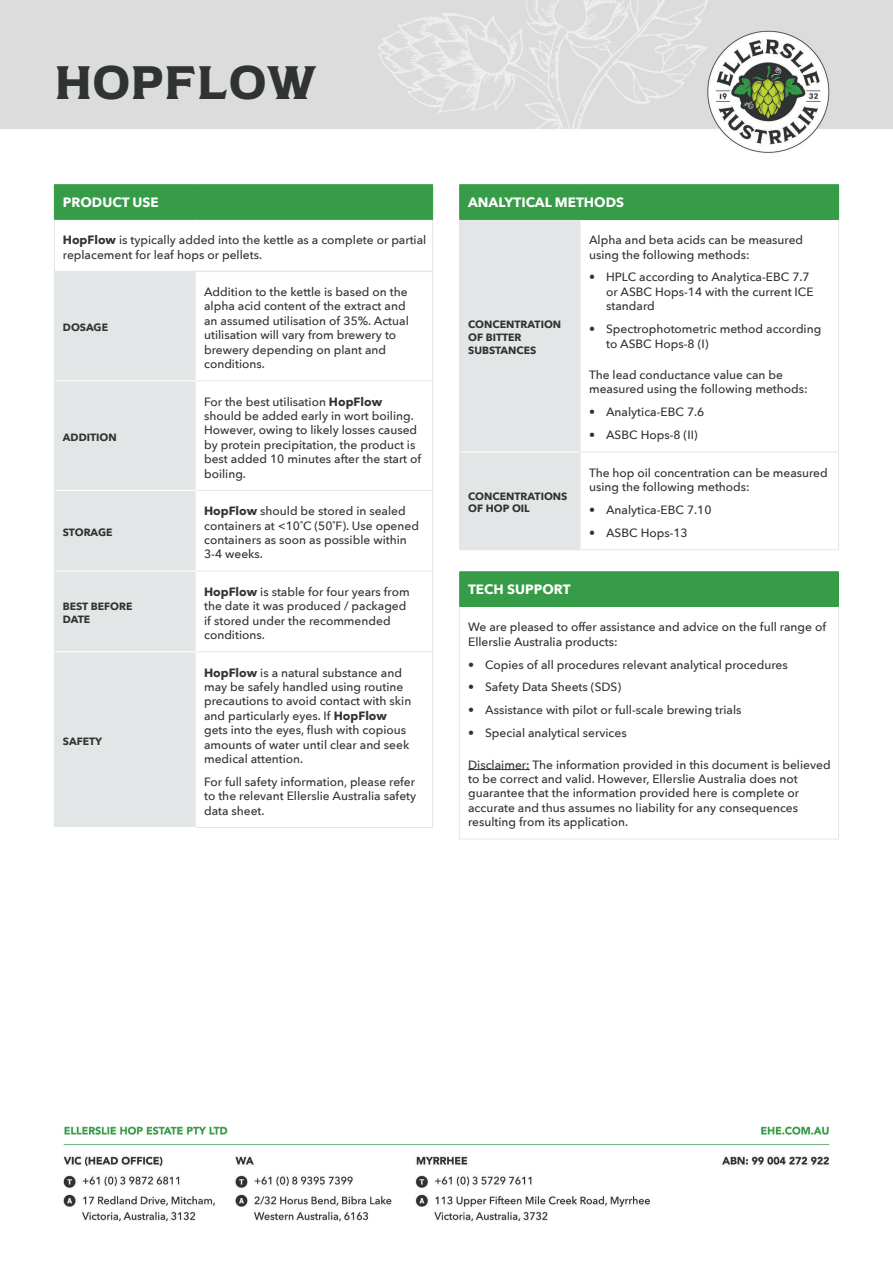
<style>
.page{position:relative;width:893px;height:1263px;background:#fff}
.page>*{position:absolute;margin:0;border:0;box-sizing:border-box;transform-origin:0 0}
.t1{font:45px "Captain Nelson Serif";letter-spacing:-.01em;color:#2f3331}
.t2{font:700 13.5px "Avenir Next";color:#fff}
.body{font:500 12px/14.4px "Avenir Next";color:#2f3331}
.bold{font:700 10.5px/12.6px "Avenir Next";color:#2f3331}
.s1{font-weight:700}
</style>
<div class="page">
<img style="left:0;top:0;width:893px;height:1222px">
<div style="left:54px;top:185px;width:379px;height:34px;background:#369c47"></div>
<div style="left:54px;top:219px;width:379px;height:52px;background:#fff"></div>
<div style="left:55px;top:272px;width:141px;height:555px;background:#e3e6e6"></div>
<hr style="left:196px;top:380px;width:237px;height:1px;background:#e3e6e6">
<hr style="left:196px;top:490px;width:237px;height:1px;background:#e3e6e6">
<hr style="left:196px;top:571px;width:237px;height:1px;background:#e3e6e6">
<hr style="left:196px;top:651px;width:237px;height:1px;background:#e3e6e6">
<hr style="left:196px;top:827px;width:237px;height:1px;background:#e3e6e6">
<hr style="left:432px;top:220px;width:1px;height:51px;background:#e3e6e6">
<hr style="left:432px;top:271px;width:1px;height:109px;background:#e3e6e6">
<hr style="left:432px;top:381px;width:1px;height:109px;background:#e3e6e6">
<hr style="left:432px;top:491px;width:1px;height:80px;background:#e3e6e6">
<hr style="left:432px;top:571px;width:1px;height:80px;background:#e3e6e6">
<hr style="left:432px;top:652px;width:1px;height:175px;background:#e3e6e6">
<hr style="left:54px;top:184px;width:142px;height:1px;background:#369c47">
<hr style="left:196px;top:184px;width:237px;height:1px;background:#369c47">
<hr style="left:54px;top:219px;width:142px;height:1px;background:#369c47">
<hr style="left:196px;top:219px;width:237px;height:1px;background:#369c47">
<hr style="left:54px;top:220px;width:1px;height:51px;background:#e3e6e6">
<hr style="left:54px;top:272px;width:1px;height:109px;background:#e3e6e6">
<hr style="left:54px;top:381px;width:1px;height:109px;background:#e3e6e6">
<hr style="left:54px;top:490px;width:1px;height:81px;background:#e3e6e6">
<hr style="left:54px;top:571px;width:1px;height:81px;background:#e3e6e6">
<hr style="left:54px;top:652px;width:1px;height:175px;background:#e3e6e6">
<hr style="left:55px;top:380px;width:141px;height:1px;background:#fff">
<hr style="left:55px;top:490px;width:141px;height:1px;background:#fff">
<hr style="left:55px;top:571px;width:141px;height:1px;background:#fff">
<hr style="left:55px;top:651px;width:141px;height:1px;background:#fff">
<hr style="left:54px;top:827px;width:142px;height:1px;background:#fff">
<hr style="left:54px;top:271px;width:142px;height:1px;background:#e3e6e6">
<hr style="left:196px;top:271px;width:236px;height:1px;background:#e3e6e6">
<div style="left:460px;top:185px;width:379px;height:34px;background:#369c47"></div>
<div style="left:460px;top:220px;width:121px;height:329px;background:#e3e6e6"></div>
<hr style="left:459px;top:184px;width:122px;height:1px;background:#369c47">
<hr style="left:459px;top:185px;width:1px;height:34px;background:#369c47">
<hr style="left:581px;top:184px;width:258px;height:1px;background:#369c47">
<hr style="left:459px;top:219px;width:122px;height:1px;background:#369c47">
<hr style="left:581px;top:219px;width:258px;height:1px;background:#369c47">
<hr style="left:838px;top:220px;width:1px;height:232px;background:#e3e6e6">
<hr style="left:838px;top:452px;width:1px;height:97px;background:#e3e6e6">
<hr style="left:581px;top:452px;width:258px;height:1px;background:#e3e6e6">
<hr style="left:581px;top:549px;width:258px;height:1px;background:#e3e6e6">
<hr style="left:459px;top:220px;width:1px;height:232px;background:#e3e6e6">
<hr style="left:460px;top:452px;width:121px;height:1px;background:#fff">
<hr style="left:459px;top:452px;width:1px;height:97px;background:#e3e6e6">
<hr style="left:459px;top:549px;width:122px;height:1px;background:#e3e6e6">
<div style="left:460px;top:572px;width:379px;height:34px;background:#369c47"></div>
<div style="left:460px;top:606px;width:379px;height:233px;background:#fff"></div>
<hr style="left:459px;top:571px;width:380px;height:1px;background:#369c47">
<hr style="left:459px;top:572px;width:1px;height:34px;background:#369c47">
<hr style="left:459px;top:606px;width:380px;height:1px;background:#369c47">
<hr style="left:459px;top:607px;width:1px;height:232px;background:#e3e6e6">
<hr style="left:838px;top:607px;width:1px;height:232px;background:#e3e6e6">
<hr style="left:459px;top:839px;width:380px;height:1px;background:#e3e6e6">
<hr style="left:468px;top:769px;width:62px;height:1px;background:#2f3331">
<h1 class="t1" style="left:54px;top:57px;width:265px">HOPFLOW</h1>
<p class="t2" style="left:63px;top:190px;width:97px">PRODUCT USE</p>
<p class="body" style="left:63px;top:232px;width:365px"><span class="s1">HopFlow</span> is typically added into the kettle as a complete or partial replacement for leaf hops or pellets.</p>
<p class="bold" style="left:63px;top:321px;width:47px">DOSAGE</p>
<p class="bold" style="left:63px;top:431px;width:55px">ADDITION</p>
<p class="bold" style="left:63px;top:526px;width:51px">STORAGE</p>
<p class="bold" style="left:63px;top:600px;width:71px">BEST BEFORE</p>
<p class="bold" style="left:63px;top:613px;width:29px">DATE</p>
<p class="bold" style="left:63px;top:735px;width:41px">SAFETY</p>
<p class="body" style="left:204px;top:284px;width:206px">Addition to the kettle is based on the alpha acid content of the extract and an assumed utilisation of 35%. Actual utilisation will vary from brewery to brewery depending on plant and conditions.</p>
<p class="body" style="left:204px;top:394px;width:219px">For the best utilisation <span class="s1">HopFlow </span>should be added early in wort boiling.<br>However, owing to likely losses caused by protein precipitation, the product is best added 10 minutes after the start of boiling.</p>
<p class="body" style="left:204px;top:503px;width:216px"><span class="s1">HopFlow</span> should be stored in sealed containers at &lt;10˚C (50˚F). Use opened containers as soon as possible within<br>3-4 weeks.</p>
<p class="body" style="left:204px;top:584px;width:207px"><span class="s1">HopFlow</span> is stable for four years from the date it was produced / packaged if stored under the recommended conditions.</p>
<p class="body" style="left:204px;top:665px;width:209px"><span class="s1">HopFlow</span> is a natural substance and may be safely handled using routine precautions to avoid contact with skin and particularly eyes. If <span class="s1">HopFlow </span>gets into the eyes, flush with copious amounts of water until clear and seek medical attention.</p>
<p class="body" style="left:204px;top:774px;width:214px;text-align:justify">For full safety information, please refer to the relevant Ellerslie Australia safety data sheet.</p>
<p class="t2" style="left:468px;top:190px;width:157px">ANALYTICAL METHODS</p>
<p class="bold" style="left:468px;top:318px;width:95px">CONCENTRATION<br>OF BITTER<br>SUBSTANCES</p>
<p class="bold" style="left:468px;top:490px;width:101px">CONCENTRATIONS<br>OF HOP OIL</p>
<p class="body" style="left:589px;top:232px;width:216px">Alpha and beta acids can be measured using the following methods:</p>
<p class="body" style="left:606px;top:270px;width:209px;text-indent:-17px">• HPLC according to Analytica-EBC 7.7 or ASBC Hops-14 with the current ICE standard</p>
<p class="body" style="left:606px;top:321px;width:217px;text-indent:-17px">• Spectrophotometric method according to ASBC Hops-8 (I)</p>
<p class="body" style="left:589px;top:367px;width:220px">The lead conductance value can be measured using the following methods:</p>
<p class="body" style="left:589px;top:404px;width:117px">• Analytica-EBC 7.6</p>
<p class="body" style="left:589px;top:427px;width:110px">• ASBC Hops-8 (II)</p>
<p class="body" style="left:589px;top:465px;width:240px">The hop oil concentration can be measured using the following methods:</p>
<p class="body" style="left:589px;top:502px;width:124px">• Analytica-EBC 7.10</p>
<p class="body" style="left:589px;top:525px;width:100px">• ASBC Hops-13</p>
<p class="t2" style="left:468px;top:577px;width:104px">TECH SUPPORT</p>
<p class="body" style="left:468px;top:619px;width:359px">We are pleased to offer assistance and advice on the full range of<br>Ellerslie Australia products:</p>
<p class="body" style="left:468px;top:657px;width:321px">• Copies of all procedures relevant analytical procedures</p>
<p class="body" style="left:468px;top:680px;width:155px">• Safety Data Sheets (SDS)</p>
<p class="body" style="left:468px;top:703px;width:275px">• Assistance with pilot or full-scale brewing trials</p>
<p class="body" style="left:468px;top:725px;width:160px">• Special analytical services</p>
<p class="body" style="left:468px;top:757px;width:364px">Disclaimer: The information provided in this document is believed to be correct and valid. However, Ellerslie Australia does not guarantee that the information provided here is complete or accurate and thus assumes no liability for any consequences resulting from its application.</p>
</div>
